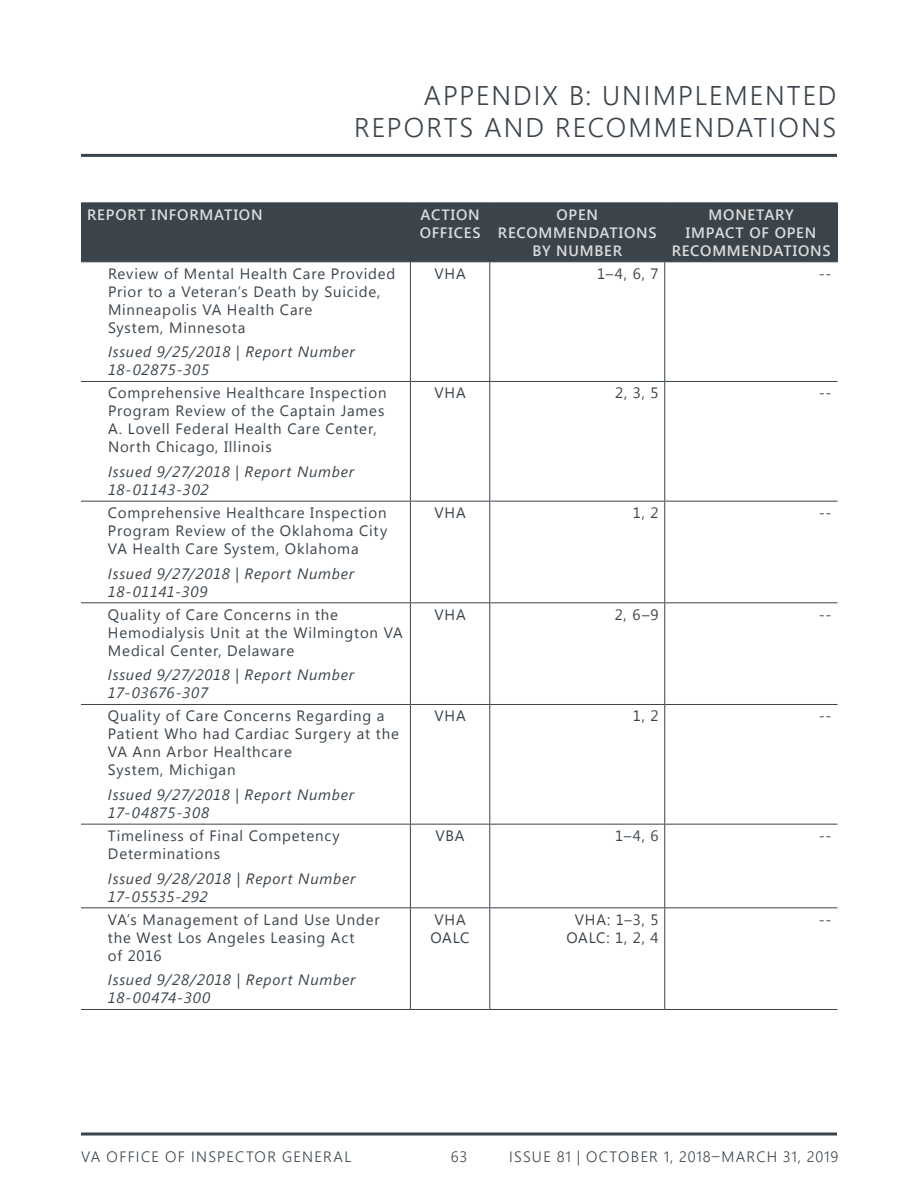
<style>
.page{position:relative;width:918px;height:1188px;background:#fff}
.page>*{position:absolute;margin:0;border:0;box-sizing:border-box;transform-origin:0 0}
.t1{font:300 27px/32.4px "Segoe UI";letter-spacing:.075em;color:#3b444b;text-align:right}
.t2{font:15px/18px "Segoe UI";letter-spacing:.055em;color:#3b444b}
.t3{font:italic 15px/18px "Segoe UI";letter-spacing:.05em;color:#3b444b}
.t4{font:600 15px/18px "Segoe UI";letter-spacing:.05em;color:#dcdcdc;text-align:center}
.t5{font:300 15px "Segoe UI";letter-spacing:.075em;color:#3b444b}
</style>
<div class="page">
<svg style="left:81px;top:1132px;width:756px;height:4px;background:#6b7277"></svg>
<hr style="left:81px;top:154px;width:756px;height:3px;background:#3b444b">
<div style="left:81px;top:203px;width:756px;height:58px;background:#3b444b"></div>
<hr style="left:81px;top:1009px;width:329px;height:1px;background:#3b444b">
<hr style="left:410px;top:1009px;width:80px;height:1px;background:#3b444b">
<hr style="left:490px;top:1009px;width:175px;height:1px;background:#3b444b">
<hr style="left:665px;top:1009px;width:173px;height:1px;background:#3b444b">
<hr style="left:81px;top:202px;width:329px;height:1px;background:#3b444b">
<hr style="left:410px;top:202px;width:80px;height:1px;background:#3b444b">
<hr style="left:490px;top:202px;width:175px;height:1px;background:#3b444b">
<hr style="left:665px;top:202px;width:173px;height:1px;background:#3b444b">
<hr style="left:81px;top:261px;width:329px;height:1px;background:#3b444b">
<hr style="left:410px;top:261px;width:80px;height:1px;background:#3b444b">
<hr style="left:490px;top:261px;width:175px;height:1px;background:#3b444b">
<hr style="left:665px;top:261px;width:173px;height:1px;background:#3b444b">
<hr style="left:81px;top:381px;width:329px;height:1px;background:#3b444b">
<hr style="left:81px;top:501px;width:329px;height:1px;background:#3b444b">
<hr style="left:81px;top:602px;width:329px;height:1px;background:#3b444b">
<hr style="left:81px;top:704px;width:329px;height:1px;background:#3b444b">
<hr style="left:81px;top:824px;width:329px;height:1px;background:#3b444b">
<hr style="left:81px;top:907px;width:329px;height:1px;background:#3b444b">
<hr style="left:837px;top:203px;width:1px;height:58px;background:#3b444b">
<hr style="left:410px;top:262px;width:1px;height:119px;background:#3b444b">
<hr style="left:489px;top:262px;width:1px;height:119px;background:#3b444b">
<hr style="left:664px;top:262px;width:1px;height:119px;background:#3b444b">
<hr style="left:410px;top:381px;width:80px;height:1px;background:#3b444b">
<hr style="left:410px;top:382px;width:1px;height:119px;background:#3b444b">
<hr style="left:490px;top:381px;width:175px;height:1px;background:#3b444b">
<hr style="left:489px;top:382px;width:1px;height:119px;background:#3b444b">
<hr style="left:665px;top:381px;width:173px;height:1px;background:#3b444b">
<hr style="left:664px;top:382px;width:1px;height:119px;background:#3b444b">
<hr style="left:410px;top:501px;width:80px;height:1px;background:#3b444b">
<hr style="left:410px;top:502px;width:1px;height:100px;background:#3b444b">
<hr style="left:490px;top:501px;width:175px;height:1px;background:#3b444b">
<hr style="left:489px;top:502px;width:1px;height:100px;background:#3b444b">
<hr style="left:665px;top:501px;width:173px;height:1px;background:#3b444b">
<hr style="left:664px;top:502px;width:1px;height:100px;background:#3b444b">
<hr style="left:410px;top:602px;width:80px;height:1px;background:#3b444b">
<hr style="left:410px;top:603px;width:1px;height:101px;background:#3b444b">
<hr style="left:490px;top:602px;width:175px;height:1px;background:#3b444b">
<hr style="left:489px;top:603px;width:1px;height:101px;background:#3b444b">
<hr style="left:665px;top:602px;width:173px;height:1px;background:#3b444b">
<hr style="left:664px;top:603px;width:1px;height:101px;background:#3b444b">
<hr style="left:410px;top:704px;width:80px;height:1px;background:#3b444b">
<hr style="left:410px;top:705px;width:1px;height:119px;background:#3b444b">
<hr style="left:490px;top:704px;width:175px;height:1px;background:#3b444b">
<hr style="left:489px;top:705px;width:1px;height:119px;background:#3b444b">
<hr style="left:665px;top:704px;width:173px;height:1px;background:#3b444b">
<hr style="left:664px;top:705px;width:1px;height:119px;background:#3b444b">
<hr style="left:410px;top:824px;width:80px;height:1px;background:#3b444b">
<hr style="left:410px;top:825px;width:1px;height:82px;background:#3b444b">
<hr style="left:490px;top:824px;width:175px;height:1px;background:#3b444b">
<hr style="left:489px;top:825px;width:1px;height:82px;background:#3b444b">
<hr style="left:665px;top:824px;width:173px;height:1px;background:#3b444b">
<hr style="left:664px;top:825px;width:1px;height:82px;background:#3b444b">
<hr style="left:410px;top:907px;width:80px;height:1px;background:#3b444b">
<hr style="left:410px;top:908px;width:1px;height:101px;background:#3b444b">
<hr style="left:490px;top:907px;width:175px;height:1px;background:#3b444b">
<hr style="left:489px;top:908px;width:1px;height:101px;background:#3b444b">
<hr style="left:665px;top:907px;width:173px;height:1px;background:#3b444b">
<hr style="left:664px;top:908px;width:1px;height:101px;background:#3b444b">
<h1 class="t1" style="left:354px;top:78px;width:484px">APPENDIX B: UNIMPLEMENTED<br>REPORTS AND RECOMMENDATIONS</h1>
<p class="t4" style="left:87px;top:205px;width:177px">REPORT INFORMATION</p>
<p class="t4" style="left:420px;top:205px;width:62px;text-align:left">ACTION<br>OFFICES</p>
<p class="t4" style="left:498px;top:205px;width:160px">OPEN<br>RECOMMENDATIONS<br>BY NUMBER</p>
<p class="t4" style="left:672px;top:205px;width:160px">MONETARY<br>IMPACT OF OPEN<br>RECOMMENDATIONS</p>
<p class="t2" style="left:108px;top:264px;width:289px">Review of Mental Health Care Provided<br>Prior to a Veteran’s Death by Suicide,<br>Minneapolis VA Health Care<br>System, Minnesota</p>
<p class="t3" style="left:108px;top:342px;width:248px">Issued 9/25/2018 | Report Number<br>18-02875-305</p>
<p class="t2" style="left:434px;top:264px;width:33px">VHA</p>
<p class="t2" style="left:597px;top:264px;width:63px">1–4, 6, 7</p>
<p class="t2" style="left:819px;top:264px;width:14px">--</p>
<p class="t2" style="left:108px;top:383px;width:280px">Comprehensive Healthcare Inspection Program Review of the Captain James A. Lovell Federal Health Care Center, North Chicago, Illinois</p>
<p class="t3" style="left:108px;top:462px;width:248px">Issued 9/27/2018 | Report Number<br>18-01143-302</p>
<p class="t2" style="left:108px;top:503px;width:281px;text-align:justify">Comprehensive Healthcare Inspection Program Review of the Oklahoma City VA Health Care System, Oklahoma</p>
<p class="t3" style="left:108px;top:564px;width:248px">Issued 9/27/2018 | Report Number<br>18-01141-309</p>
<p class="t2" style="left:108px;top:605px;width:296px">Quality of Care Concerns in the<br>Hemodialysis Unit at the Wilmington VA<br>Medical Center, Delaware</p>
<p class="t3" style="left:108px;top:665px;width:248px">Issued 9/27/2018 | Report Number<br>17-03676-307</p>
<p class="t2" style="left:108px;top:706px;width:293px">Quality of Care Concerns Regarding a<br>Patient Who had Cardiac Surgery at the<br>VA Ann Arbor Healthcare<br>System, Michigan</p>
<p class="t3" style="left:108px;top:785px;width:248px">Issued 9/27/2018 | Report Number<br>17-04875-308</p>
<p class="t2" style="left:108px;top:826px;width:233px">Timeliness of Final Competency<br>Determinations</p>
<p class="t3" style="left:108px;top:869px;width:249px">Issued 9/28/2018 | Report Number<br>17-05535-292</p>
<p class="t2" style="left:108px;top:910px;width:273px">VA’s Management of Land Use Under the West Los Angeles Leasing Act<br>of 2016</p>
<p class="t3" style="left:108px;top:970px;width:249px">Issued 9/28/2018 | Report Number<br>18-00474-300</p>
<p class="t2" style="left:434px;top:383px;width:33px">VHA</p>
<p class="t2" style="left:615px;top:383px;width:45px">2, 3, 5</p>
<p class="t2" style="left:819px;top:383px;width:14px">--</p>
<p class="t2" style="left:434px;top:503px;width:33px">VHA</p>
<p class="t2" style="left:633px;top:503px;width:27px">1, 2</p>
<p class="t2" style="left:819px;top:503px;width:14px">--</p>
<p class="t2" style="left:434px;top:605px;width:33px">VHA</p>
<p class="t2" style="left:615px;top:605px;width:45px">2, 6–9</p>
<p class="t2" style="left:819px;top:605px;width:14px">--</p>
<p class="t2" style="left:434px;top:706px;width:33px">VHA</p>
<p class="t2" style="left:633px;top:706px;width:27px">1, 2</p>
<p class="t2" style="left:819px;top:706px;width:14px">--</p>
<p class="t2" style="left:436px;top:826px;width:31px">VBA</p>
<p class="t2" style="left:615px;top:826px;width:45px">1–4, 6</p>
<p class="t2" style="left:819px;top:826px;width:14px">--</p>
<p class="t2" style="left:431px;top:910px;width:41px">VHA<br>OALC</p>
<p class="t2" style="left:567px;top:910px;width:94px;text-align:center">VHA: 1–3, 5<br>OALC: 1, 2, 4</p>
<p class="t2" style="left:819px;top:910px;width:14px">--</p>
<p class="t5" style="left:81px;top:1146px;width:272px">VA OFFICE OF INSPECTOR GENERAL</p>
<p class="t5" style="left:451px;top:1146px;width:18px">63</p>
<p class="t5" style="left:509px;top:1146px;width:331px">ISSUE 81 | OCTOBER 1, 2018–MARCH 31, 2019</p>
</div>
